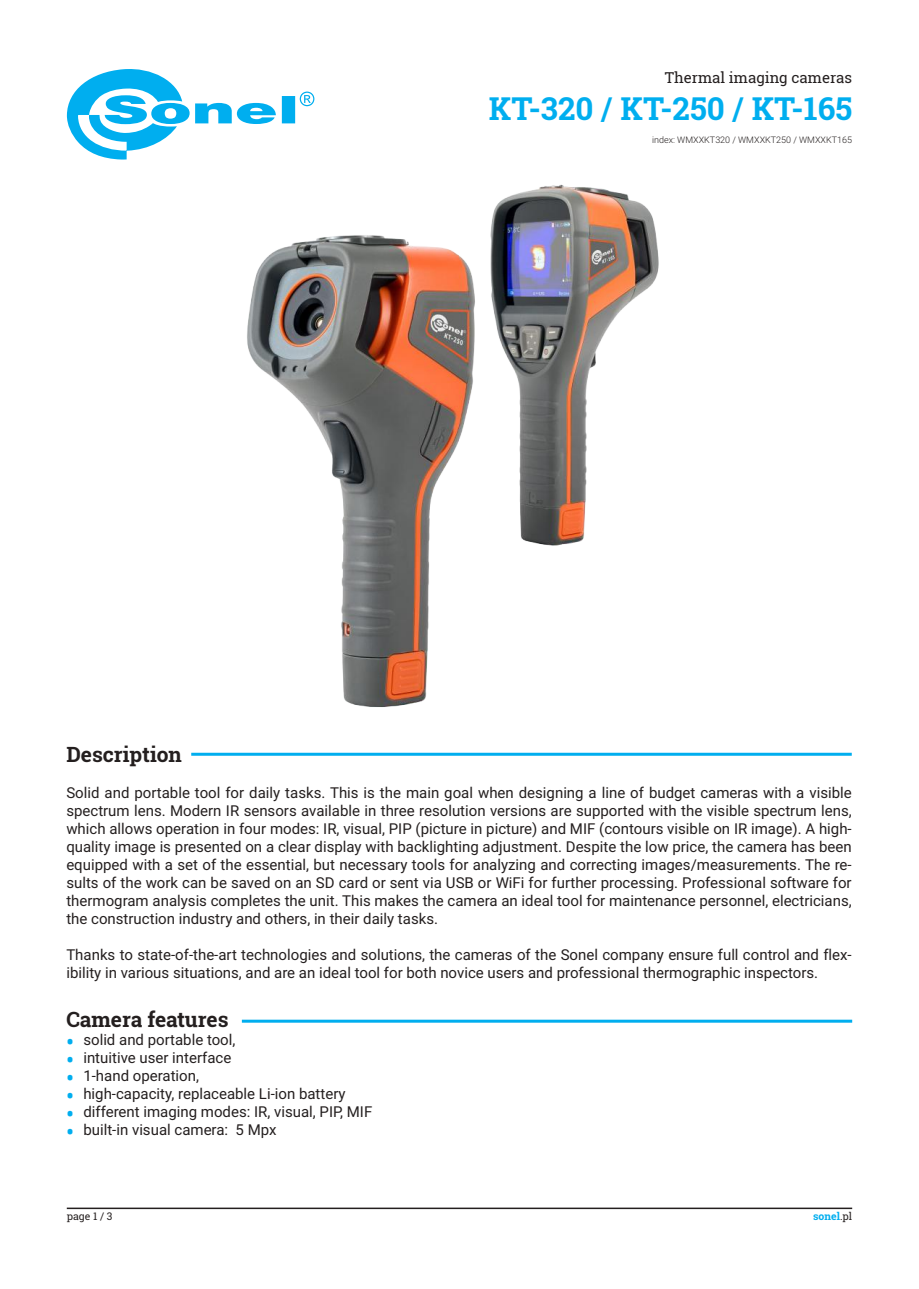
<style>
.page{position:relative;width:919px;height:1289px;background:#fff}
.page>*{position:absolute;margin:0;border:0;box-sizing:border-box;transform-origin:0 0}
.t1{font:700 31.5px "Roboto Slab";color:#00aeef}
.t2{font:700 21px "Roboto Slab";color:#241f1f}
.t3{font:15px/18px "Roboto";color:#241f1f;text-align:justify}
.t4{font:15px "Roboto Slab";color:#241f1f}
.t5{font:700 10.5px "Roboto Slab";color:#00aeef}
.t6{font:10.5px "Roboto Slab";color:#241f1f}
.t7{font:300 9px "Roboto";color:#241f1f}
.s1{font-family:"Roboto Slab";font-weight:700;font-size:21px;color:#00aeef}
.s2{font-weight:400;color:#241f1f}
</style>
<div class="page">
<hr style="left:67px;top:1207px;width:785px;height:1px;background:#241f1f">
<svg style="left:67px;top:69px;width:247px;height:90px"></svg>
<hr style="left:191px;top:752px;width:660px;height:3px;background:#00aeef">
<hr style="left:242px;top:1019px;width:610px;height:3px;background:#00aeef">
<img style="left:247px;top:235px;width:221px;height:472px">
<img style="left:468px;top:184px;width:191px;height:362px">
<p class="t4" style="left:664px;top:67px;width:189px">Thermal imaging cameras</p>
<h1 class="t1" style="left:489px;top:87px;width:365px">KT-320 / KT-250 / KT-165</h1>
<p class="t7" style="left:652px;top:133px;width:201px">index: WMXXKT320 / WMXXKT250 / WMXXKT165</p>
<h2 class="t2" style="left:66px;top:739px;width:117px">Description</h2>
<p class="t3" style="left:66px;top:782px;width:786px">Solid and portable tool for daily tasks. This is the main goal when designing a line of budget cameras with a visible spectrum lens. Modern IR sensors available in three resolution versions are supported with the visible spectrum lens, which allows operation in four modes: IR, visual, PIP (picture in picture) and MIF (contours visible on IR image). A high&shy;quality image is presented on a clear display with backlighting adjustment. Despite the low price, the camera has been equipped with a set of the essential, but necessary tools for analyzing and correcting images/measurements. The re&shy;sults of the work can be saved on an SD card or sent via USB or WiFi for further processing. Professional software for thermogram analysis completes the unit. This makes the camera an ideal tool for maintenance personnel, electricians, the construction industry and others, in their daily tasks.</p>
<p class="t3" style="left:66px;top:944px;width:786px">Thanks to state-of-the-art technologies and solutions, the cameras of the Sonel company ensure full control and flex&shy;ibility in various situations, and are an ideal tool for both novice users and professional thermographic inspectors.</p>
<h2 class="t2" style="left:66px;top:1005px;width:164px">Camera features</h2>
<p class="t3" style="left:66px;top:1030px;width:170px"><span class="s1">•</span> solid and portable tool,</p>
<p class="t3" style="left:66px;top:1048px;width:166px"><span class="s1">•</span> intuitive user interface</p>
<p class="t3" style="left:66px;top:1066px;width:134px"><span class="s1">•</span> 1-hand operation,</p>
<p class="t3" style="left:66px;top:1084px;width:281px"><span class="s1">•</span> high-capacity, replaceable Li-ion battery</p>
<p class="t3" style="left:66px;top:1102px;width:307px"><span class="s1">•</span> different imaging modes: IR, visual, PIP, MIF</p>
<p class="t3" style="left:66px;top:1120px;width:212px"><span class="s1">•</span> built-in visual camera: 5 Mpx</p>
<p class="t6" style="left:67px;top:1209px;width:47px">page 1 / 3</p>
<p class="t5" style="left:813px;top:1208px;width:40px">sonel<span class="s2">.pl</span></p>
</div>
